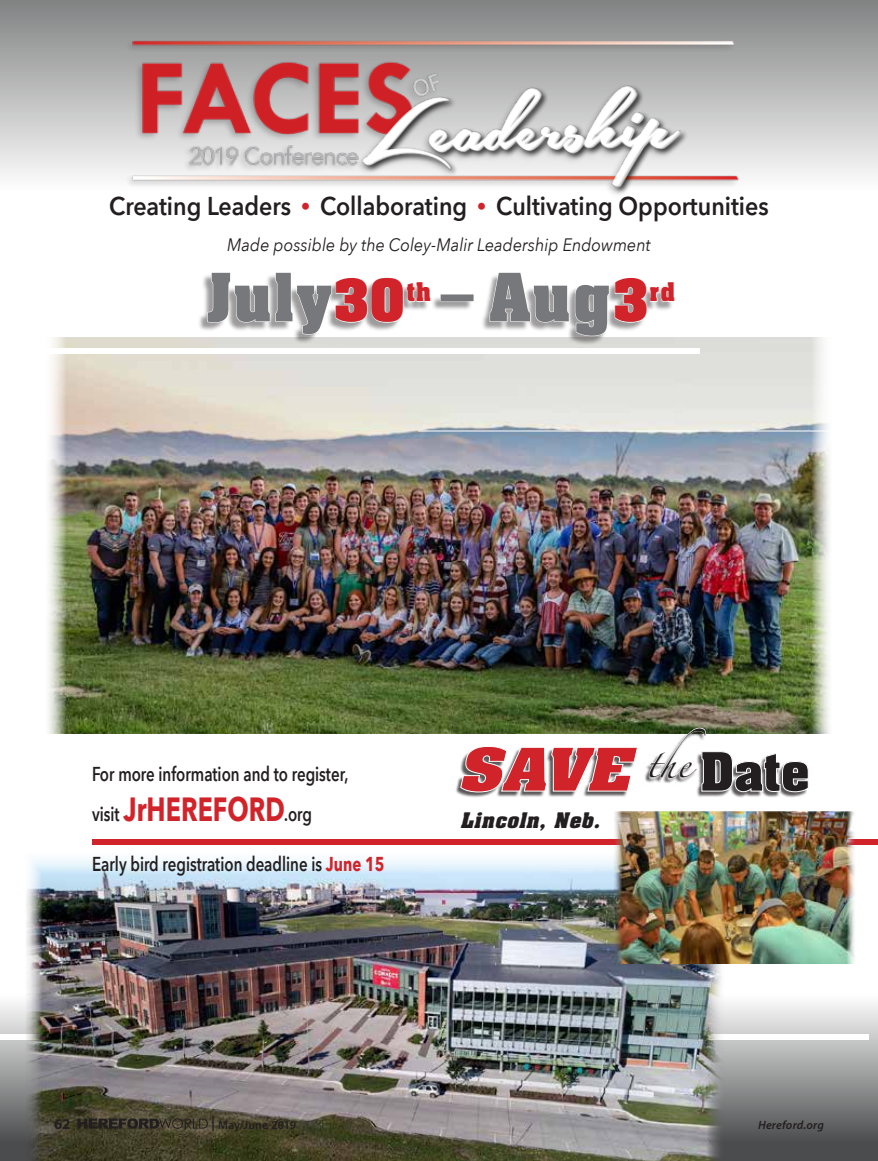
<style>
.page{position:relative;width:878px;height:1161px;background:#fff}
.page>*{position:absolute;margin:0;border:0;box-sizing:border-box;transform-origin:0 0}
.t1{font:700 56.55px "Aachen";letter-spacing:.05em;color:#76787b}
.t2{font:italic 700 51.15px "Aachen";color:#d1232a;scale:1.2 1}
.t3{font:700 33.45px "Avenir Next";color:#d1232a;scale:.75 1}
.t4{font:600 25.8px "Avenir Next";color:#231f20;scale:.9 1}
.t5{font:700 21.9px "Aachen";color:#d1232a}
.t6{font:600 20.1px "Avenir Next";color:#231f20;scale:.75 1}
.t7{font:italic 700 18.3px "Aachen";color:#231f20}
.t8{font:italic 18px "Avenir Next";color:#231f20;scale:.9 1}
.t9{font:700 15px "Myriad Pro";color:#231f20}
.t10{font:600 12px "Myriad Pro";letter-spacing:.005em;color:#231f20}
.t11{font:italic 600 12px "Myriad Pro";letter-spacing:.015em;color:#231f20}
.s1{font-size:19.35px;color:#d1232a}
.s2{font-size:49.35px;color:#d1232a}
.s3{font-weight:600;font-size:20.1px;color:#231f20}
.s4{font-weight:700;color:#d1232a}
.s5{font-style:normal;font-size:46.05px;color:#231f20}
.s6{font-size:15px}
</style>
<div class="page">
<img style="left:48px;top:337px;width:781px;height:396px">
<div style="left:0;top:994px;width:878px;height:167px;background:linear-gradient(to bottom,#fefefe,#393a3b)"></div>
<div style="left:0;top:0;width:878px;height:191px;background:linear-gradient(to bottom,#818182,#fdfdfd)"></div>
<img style="left:117px;top:41px;width:641px;height:154px">
<hr style="left:418px;top:431px;width:460px;height:1px;background:#fff">
<div style="left:0;top:348px;width:699px;height:5px;background:#fff"></div>
<div style="left:198px;top:274px;width:475px;height:72px;background:#231f20;opacity:.45"></div>
<svg style="left:207px;top:274px;width:224px;height:61px"></svg>
<div style="left:440px;top:294px;width:34px;height:7px;border:1px solid #fff"></div>
<svg style="left:489px;top:274px;width:184px;height:62px"></svg>
<div style="left:0;top:1034px;width:868px;height:6px;background:#fff"></div>
<div style="left:92px;top:840px;width:786px;height:5px;background:#d1232a"></div>
<div style="left:454px;top:729px;width:353px;height:69px;background:#231f20;opacity:.75"></div>
<svg style="left:460px;top:746px;width:178px;height:47px"></svg>
<svg style="left:649px;top:728px;width:159px;height:64px"></svg>
<img style="left:23px;top:859px;width:701px;height:302px">
<img style="left:612px;top:812px;width:244px;height:152px">
<svg style="left:77px;top:1118px;width:131px;height:11px"></svg>
<p class="t4" style="left:109px;top:184px;width:734px">Creating Leaders <span class="s1">•</span> Collaborating <span class="s1">•</span> Cultivating Opportunities</p>
<p class="t8" style="left:227px;top:230px;width:472px">Made possible by the Coley-Malir Leadership Endowment</p>
<h1 class="t1" style="left:208px;top:257px;width:441px">July<span class="s2">30</span><sup>th</sup> <sup>—</sup> Aug<span class="s2">3</span></h1>
<p class="t5" style="left:650px;top:276px;width:26px">rd</p>
<p class="t6" style="left:92px;top:756px;width:343px">For more information and to register,</p>
<h3 class="t3" style="left:92px;top:780px;width:295px"><span class="s3">visit</span> JrHEREFORD<span class="s3">.org</span></h3>
<p class="t6" style="left:92px;top:847px;width:391px">Early bird registration deadline is <span class="s4">June 15</span></p>
<h2 class="t2" style="left:457px;top:733px;width:295px">SAVE<sup>the</sup> <span class="s5">Date</span></h2>
<p class="t7" style="left:460px;top:807px;width:147px">Lincoln, Neb.</p>
<p class="t9" style="left:54px;top:1114px;width:18px">62</p>
<p class="t10" style="left:211px;top:1118px;width:86px"><span class="s6">|</span> May/June 2019</p>
<p class="t11" style="left:758px;top:1117px;width:67px">Hereford.org</p>
</div>
